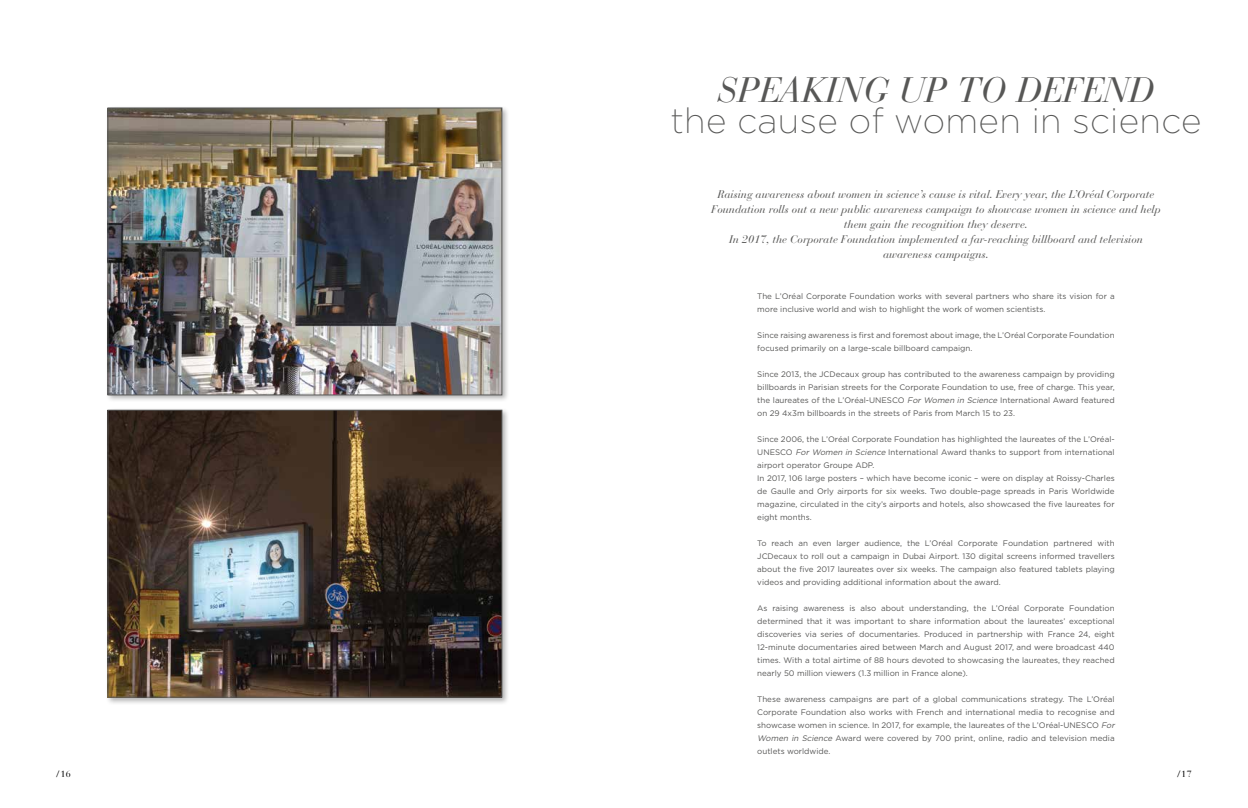
<style>
.page{position:relative;width:1248px;height:808px;background:#fff}
.page>*{position:absolute;margin:0;border:0;box-sizing:border-box;transform-origin:0 0}
.t1{font:200 35.1px "Gotham";letter-spacing:.01em;color:#575756}
.t2{font:italic 35.1px "Bauer Bodoni";letter-spacing:.01em;color:#575756}
.t3{font:italic 11px/15px "Bauer Bodoni";color:#575756;text-align:center}
.t4{font:9px "Bauer Bodoni";color:#000}
.t5{font:8px/13px "Gotham";color:#575756}
.s1{font-style:italic}
</style>
<div class="page">
<div style="left:105px;top:105px;width:405px;height:298px;background:#000;opacity:.3"></div>
<img style="left:110px;top:110px;width:390px;height:283px">
<div style="left:108px;top:108px;width:394px;height:287px;border:1px solid #575756"></div>
<div style="left:105px;top:407px;width:405px;height:298px;background:#000;opacity:.3"></div>
<img style="left:110px;top:412px;width:390px;height:283px">
<div style="left:108px;top:410px;width:394px;height:287px;border:1px solid #575756"></div>
<h1 class="t2" style="left:717px;top:69px;width:438px">SPEAKING UP TO DEFEND</h1>
<h1 class="t1" style="left:670px;top:99px;width:532px">the cause of women in science</h1>
<p class="t3" style="left:711px;top:187px;width:451px">Raising awareness about women in science’s cause is vital. Every year, the L’Oréal Corporate Foundation rolls out a new public awareness campaign to showcase women in science and help them gain the recognition they deserve.<br>In 2017, the Corporate Foundation implemented a far-reaching billboard and television awareness campaigns.</p>
<p class="t5" style="left:757px;top:289px;width:359px">The L’Oréal Corporate Foundation works with several partners who share its vision for a more inclusive world and wish to highlight the work of women scientists.</p>
<p class="t5" style="left:757px;top:328px;width:359px">Since raising awareness is first and foremost about image, the L’Oréal Corporate Foundation focused primarily on a large-scale billboard campaign.</p>
<p class="t5" style="left:757px;top:367px;width:359px;text-align:justify">Since 2013, the JCDecaux group has contributed to the awareness campaign by providing billboards in Parisian streets for the Corporate Foundation to use, free of charge. This year, the laureates of the L’Oréal-UNESCO <span class="s1">For Women in Science</span> International Award featured on 29 4x3m billboards in the streets of Paris from March 15 to 23.</p>
<p class="t5" style="left:757px;top:432px;width:359px">Since 2006, the L’Oréal Corporate Foundation has highlighted the laureates of the L’Oréal-UNESCO <span class="s1">For Women in Science</span> International Award thanks to support from international airport operator Groupe ADP.<br>In 2017, 106 large posters – which have become iconic – were on display at Roissy-Charles de Gaulle and Orly airports for six weeks. Two double-page spreads in Paris Worldwide magazine, circulated in the city’s airports and hotels, also showcased the five laureates for eight months.</p>
<p class="t5" style="left:757px;top:536px;width:359px;text-align:justify">To reach an even larger audience, the L’Oréal Corporate Foundation partnered with JCDecaux to roll out a campaign in Dubai Airport. 130 digital screens informed travellers about the five 2017 laureates over six weeks. The campaign also featured tablets playing videos and providing additional information about the award.</p>
<p class="t5" style="left:757px;top:601px;width:359px;text-align:justify">As raising awareness is also about understanding, the L’Oréal Corporate Foundation determined that it was important to share information about the laureates’ exceptional discoveries via series of documentaries. Produced in partnership with France 24, eight 12-minute documentaries aired between March and August 2017, and were broadcast 440 times. With a total airtime of 88 hours devoted to showcasing the laureates, they reached nearly 50 million viewers (1.3 million in France alone).</p>
<p class="t5" style="left:757px;top:692px;width:361px">These awareness campaigns are part of a global communications strategy. The L’Oréal Corporate Foundation also works with French and international media to recognise and showcase women in science. In 2017, for example, the laureates of the L’Oréal-UNESCO <span class="s1">For Women in Science</span> Award were covered by 700 print, online, radio and television media outlets worldwide.</p>
<p class="t4" style="left:56px;top:768px;width:16px">/16</p>
<p class="t4" style="left:1176px;top:768px;width:16px">/17</p>
</div>
